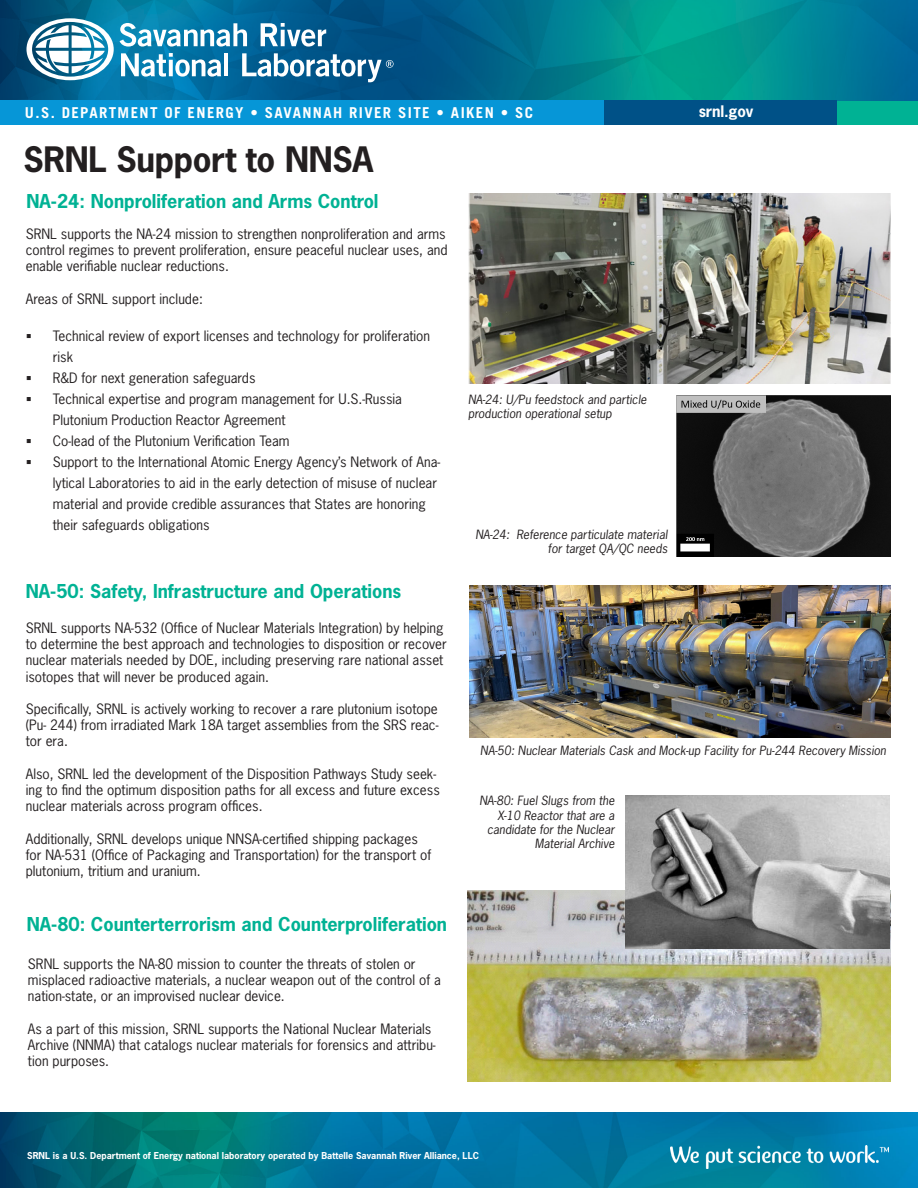
<style>
.page{position:relative;width:918px;height:1188px;background:#fff}
.page>*{position:absolute;margin:0;border:0;box-sizing:border-box;transform-origin:0 0}
.headline_1{font:700 33px "News Gothic Std";letter-spacing:-.01em;color:#231f20}
.t1{font:700 18px "News Gothic Std";color:#00b294}
.t2{font:700 15px "Trade Gothic LT Std";letter-spacing:.09em;color:#fff}
.Sidebar_headlines{font:700 15px "News Gothic Std";letter-spacing:-.01em;color:#fff}
.t3{font:13.5px/16.2px "News Gothic Std";color:#231f20}
.t4{font:italic 12px/14.4px "News Gothic Std";color:#231f20;text-align:right}
.t5{font:700 9px "News Gothic Std";color:#fff}
</style>
<div class="page">
<div style="left:702px;top:100px;width:216px;height:25px;background:#00b294"></div>
<img style="left:0;top:0;width:918px;height:100px">
<svg style="left:26px;top:18px;width:88px;height:62px"></svg>
<svg style="left:120px;top:23px;width:127px;height:24px"></svg>
<svg style="left:261px;top:23px;width:65px;height:24px"></svg>
<svg style="left:121px;top:53px;width:100px;height:24px"></svg>
<hr style="left:224px;top:53px;width:4px;height:23px;background:#fff">
<svg style="left:242px;top:53px;width:152px;height:29px"></svg>
<div style="left:0;top:100px;width:648px;height:25px;background:#0696d7"></div>
<div style="left:605px;top:100px;width:232px;height:25px;background:#005187"></div>
<img style="left:468px;top:194px;width:423px;height:189px">
<img style="left:676px;top:395px;width:215px;height:161px">
<img style="left:470px;top:585px;width:421px;height:153px">
<img style="left:0;top:1112px;width:918px;height:76px">
<img style="left:671px;top:1146px;width:218px;height:22px">
<img style="left:468px;top:891px;width:423px;height:191px">
<img style="left:625px;top:796px;width:264px;height:152px">
<p class="t2" style="left:25px;top:103px;width:510px">U.S. DEPARTMENT OF ENERGY • SAVANNAH RIVER SITE • AIKEN • SC</p>
<p class="Sidebar_headlines" style="left:699px;top:101px;width:56px">srnl.gov</p>
<p class="headline_1" style="left:23px;top:137px;width:351px">SRNL Support to NNSA</p>
<p class="t1" style="left:26px;top:189px;width:354px">NA-24: Nonproliferation and Arms Control</p>
<p class="t3" style="left:26px;top:226px;width:423px">SRNL supports the NA-24 mission to strengthen nonproliferation and arms control regimes to prevent proliferation, ensure peaceful nuclear uses, and enable verifiable nuclear reductions.</p>
<p class="t3" style="left:26px;top:291px;width:179px">Areas of SRNL support include:</p>
<p class="t3" style="left:53px;top:325px;width:379px;line-height:21px">Technical review of export licenses and technology for proliferation risk</p>
<p class="t3" style="left:53px;top:370px;width:204px">R&amp;D for next generation safeguards</p>
<p class="t3" style="left:53px;top:388px;width:351px;line-height:21px">Technical expertise and program management for U.S.-Russia<br>Plutonium Production Reactor Agreement</p>
<p class="t3" style="left:53px;top:433px;width:238px">Co-lead of the Plutonium Verification Team</p>
<p class="t3" style="left:53px;top:451px;width:389px;line-height:21px">Support to the International Atomic Energy Agency’s Network of Ana&shy;lytical Laboratories to aid in the early detection of misuse of nuclear material and provide credible assurances that States are honoring their safeguards obligations</p>
<p class="t1" style="left:26px;top:579px;width:377px">NA-50: Safety, Infrastructure and Operations</p>
<p class="t3" style="left:26px;top:620px;width:423px">SRNL supports NA-532 (Office of Nuclear Materials Integration) by helping to determine the best approach and technologies to disposition or recover nuclear materials needed by DOE, including preserving rare national asset isotopes that will never be produced again.</p>
<p class="t3" style="left:26px;top:701px;width:414px;text-align:justify">Specifically, SRNL is actively working to recover a rare plutonium isotope (Pu- 244) from irradiated Mark 18A target assemblies from the SRS reac&shy;tor era.</p>
<p class="t3" style="left:26px;top:765px;width:416px">Also, SRNL led the development of the Disposition Pathways Study seek&shy;ing to find the optimum disposition paths for all excess and future excess nuclear materials across program offices.</p>
<p class="t3" style="left:26px;top:830px;width:407px">Additionally, SRNL develops unique NNSA-certified shipping packages for NA-531 (Office of Packaging and Transportation) for the transport of plutonium, tritium and uranium.</p>
<p class="t1" style="left:27px;top:912px;width:422px">NA-80: Counterterrorism and Counterproliferation</p>
<p class="t3" style="left:28px;top:956px;width:414px">SRNL supports the NA-80 mission to counter the threats of stolen or misplaced radioactive materials, a nuclear weapon out of the control of a nation-state, or an improvised nuclear device.</p>
<p class="t3" style="left:28px;top:1021px;width:409px">As a part of this mission, SRNL supports the National Nuclear Materials<br>Archive (NNMA) that catalogs nuclear materials for forensics and attribu&shy;tion purposes.</p>
<p class="t4" style="left:468px;top:392px;width:180px;text-align:left">NA-24: U/Pu feedstock and particle production operational setup</p>
<p class="t4" style="left:475px;top:527px;width:194px">NA-24: Reference particulate material for target QA/QC needs</p>
<p class="t4" style="left:480px;top:744px;width:407px">NA-50: Nuclear Materials Cask and Mock-up Facility for Pu-244 Recovery Mission</p>
<p class="t4" style="left:479px;top:794px;width:137px">NA-80: Fuel Slugs from the<br>X-10 Reactor that are a candidate for the Nuclear<br>Material Archive</p>
<p class="t5" style="left:27px;top:1150px;width:453px">SRNL is a U.S. Department of Energy national laboratory operated by Battelle Savannah River Alliance, LLC</p>
</div>
